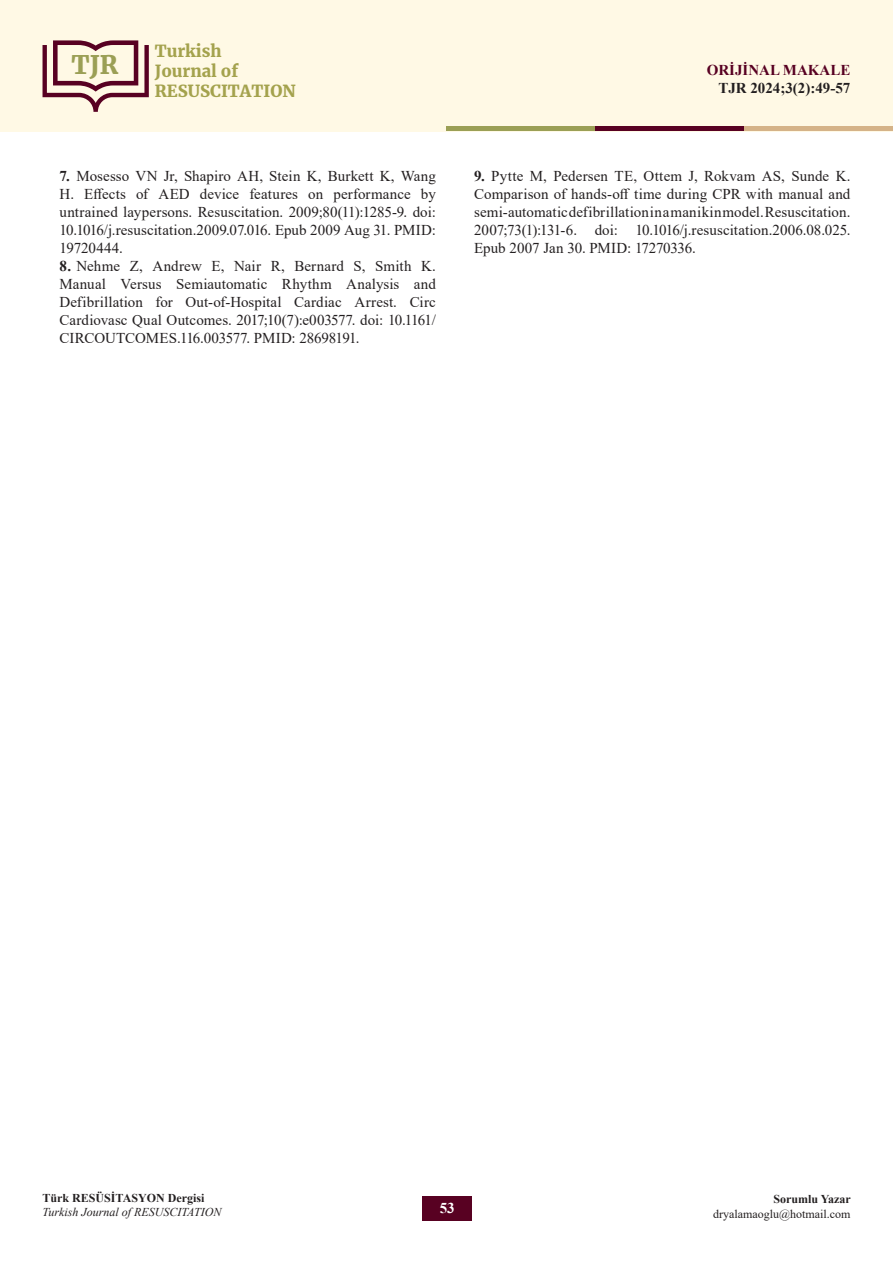
<style>
.page{position:relative;width:893px;height:1263px;background:#fff}
.page>*{position:absolute;margin:0;border:0;box-sizing:border-box;transform-origin:0 0}
.t1{font:900 25.35px "Merriweather";color:#9b9f55}
.t2{font:900 16.5px/19.8px "Merriweather";color:#a4a24d}
.t3{font:15px/18px "Times New Roman";color:#231f20;text-align:justify}
.t4{font:700 15px "Times New Roman";color:#231f20}
.t5{font:700 15px "Times New Roman";color:#580122}
.t6{font:700 15px "Times New Roman";color:#fff}
.t7{font:700 12px "Times New Roman";color:#231f20}
.t8{font:italic 12px "Times New Roman";color:#231f20}
.t9{font:12px "Times New Roman";color:#231f20}
.s1{font-weight:700}
</style>
<div class="page">
<div style="left:0;top:0;width:893px;height:131px;background:#fff9e5"></div>
<svg style="left:43px;top:40px;width:106px;height:72px"></svg>
<div style="left:446px;top:126px;width:149px;height:5px;background:#9b9f55"></div>
<div style="left:595px;top:126px;width:149px;height:5px;background:#580122"></div>
<div style="left:744px;top:126px;width:149px;height:5px;background:#d5b388"></div>
<div style="left:422px;top:1196px;width:50px;height:24px;background:#580122"></div>
<h1 class="t1" style="left:72px;top:47px;width:48px">TJR</h1>
<p class="t2" style="left:155px;top:41px;width:142px">Turkish<br>Journal of<br>RESUSCITATION</p>
<p class="t3" style="left:60px;top:166px;width:378px"><span class="s1">7.</span> Mosesso VN Jr, Shapiro AH, Stein K, Burkett K, Wang H. Effects of AED device features on performance by untrained laypersons. Resuscitation. 2009;80(11):1285-9. doi:<br>10.1016/j.resuscitation.2009.07.016. Epub 2009 Aug 31. PMID:<br>19720444.</p>
<p class="t3" style="left:60px;top:256px;width:378px"><span class="s1">8.</span> Nehme Z, Andrew E, Nair R, Bernard S, Smith K.<br>Manual Versus Semiautomatic Rhythm Analysis and Defibrillation for Out-of-Hospital Cardiac Arrest. Circ Cardiovasc Qual Outcomes. 2017;10(7):e003577. doi: 10.1161/ CIRCOUTCOMES.116.003577. PMID: 28698191.</p>
<p class="t5" style="left:707px;top:59px;width:145px">ORİJİNAL MAKALE</p>
<p class="t4" style="left:718px;top:77px;width:134px">TJR 2024;3(2):49-57</p>
<p class="t3" style="left:474px;top:166px;width:378px"><span class="s1">9.</span> Pytte M, Pedersen TE, Ottem J, Rokvam AS, Sunde K.<br>Comparison of hands-off time during CPR with manual and semi-automatic defibrillation in a manikin model. Resuscitation.<br>2007;73(1):131-6. doi: 10.1016/j.resuscitation.2006.08.025.<br>Epub 2007 Jan 30. PMID: 17270336.</p>
<p class="t7" style="left:43px;top:1189px;width:163px">Türk RESÜSİTASYON Dergisi</p>
<p class="t8" style="left:43px;top:1204px;width:181px">Turkish Journal of RESUSCITATION</p>
<p class="t6" style="left:440px;top:1197px;width:16px">53</p>
<p class="t7" style="left:773px;top:1191px;width:79px">Sorumlu Yazar</p>
<p class="t9" style="left:713px;top:1205px;width:139px">dryalamaoglu@hotmail.com</p>
</div>
